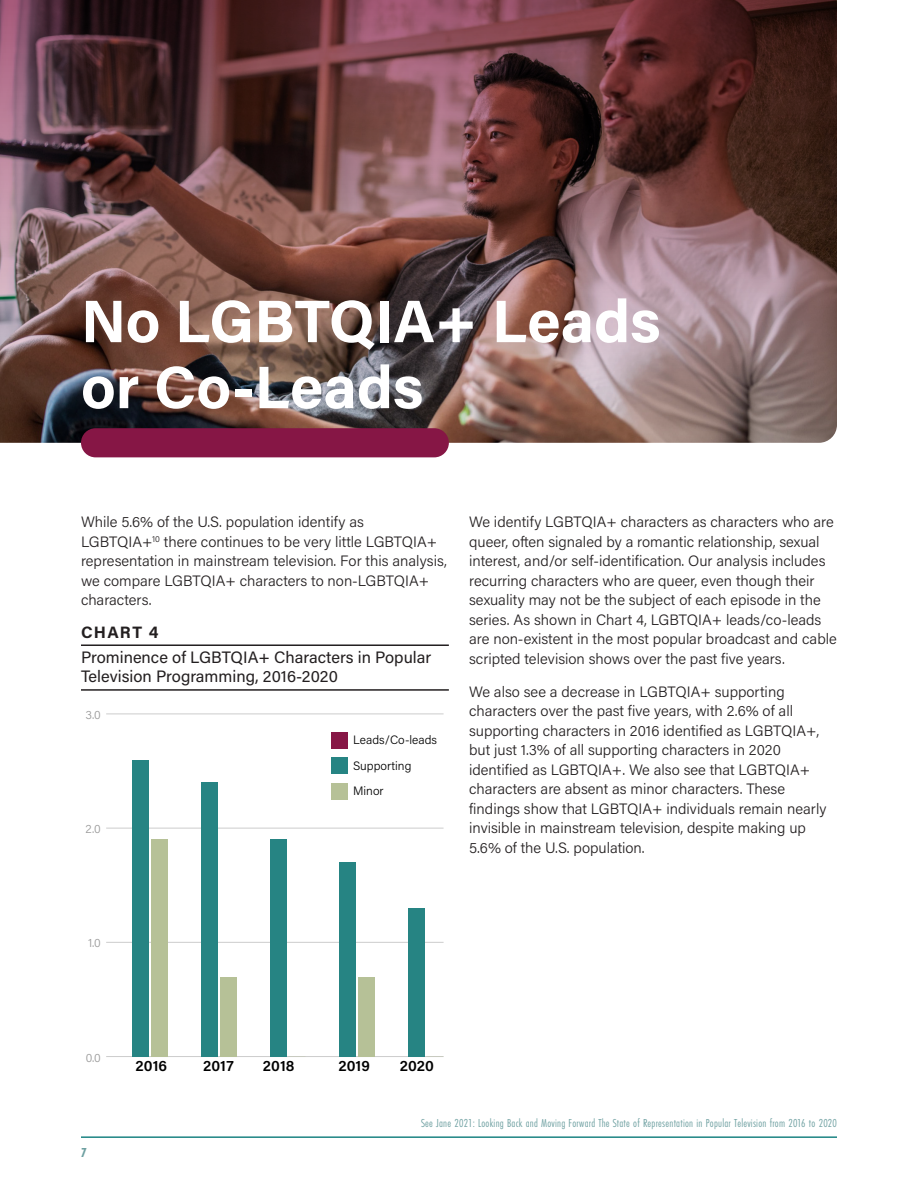
<style>
.page{position:relative;width:918px;height:1188px;background:#fff}
.page>*{position:absolute;margin:0;border:0;box-sizing:border-box;transform-origin:0 0}
.t1{font:700 60px/66px "Acumin Pro";color:#fff}
.t2{font:16.5px/18.9px "Acumin Pro";color:#231f20}
.t3{font:700 16.5px "Acumin Pro";letter-spacing:.075em;color:#231f20}
.t4{font:600 15.15px "Acumin Pro";letter-spacing:.005em;color:#000}
.Body_copy{font:300 15px/19.5px "Acumin Pro";color:#231f20}
.t5{font:700 13.5px "Futura PT Cond";color:#6ea0a1}
.t6{font:300 12.15px/25.8px "Acumin Pro";color:#000}
.t7{font:300 12.15px "Acumin Pro";color:#999}
.t8{font:12px "Futura PT Cond";letter-spacing:.02em;color:#6ea0a1}
</style>
<div class="page">
<hr style="left:81px;top:1136px;width:756px;height:2px;background:#1c8483">
<img style="left:0;top:0;width:837px;height:443px">
<hr style="left:81px;top:644px;width:368px;height:2px;background:#231f20">
<hr style="left:81px;top:689px;width:368px;height:2px;background:#231f20">
<div style="left:81px;top:428px;width:368px;height:29px;background:#861645;border-radius:15px"></div>
<hr style="left:106px;top:1056px;width:338px;height:1px;background:#ccc">
<hr style="left:106px;top:942px;width:338px;height:1px;background:#ccc">
<hr style="left:106px;top:828px;width:338px;height:1px;background:#ccc">
<hr style="left:106px;top:714px;width:338px;height:1px;background:#ccc">
<div style="left:151px;top:840px;width:16px;height:217px;background:#b6c197"></div>
<div style="left:220px;top:977px;width:16px;height:80px;background:#b6c197"></div>
<div style="left:358px;top:977px;width:17px;height:80px;background:#b6c197"></div>
<div style="left:132px;top:760px;width:17px;height:297px;background:#268483"></div>
<div style="left:201px;top:782px;width:17px;height:275px;background:#268483"></div>
<div style="left:270px;top:840px;width:17px;height:217px;background:#268483"></div>
<div style="left:340px;top:862px;width:16px;height:195px;background:#268483"></div>
<div style="left:409px;top:908px;width:16px;height:149px;background:#268483"></div>
<div style="left:331px;top:732px;width:17px;height:16px;background:#871746"></div>
<div style="left:331px;top:757px;width:17px;height:17px;background:#268483"></div>
<div style="left:331px;top:783px;width:17px;height:16px;background:#b6c197"></div>
<p class="t1" style="left:81px;top:286px;width:581px">No LGBTQIA+ Leads or Co-Leads</p>
<p class="Body_copy" style="left:81px;top:512px;width:367px">While 5.6% of the U.S. population identify as<br>LGBTQIA+<sup>10</sup> there continues to be very little LGBTQIA+ representation in mainstream television. For this analysis, we compare LGBTQIA+ characters to non-LGBTQIA+ characters.</p>
<p class="t3" style="left:81px;top:620px;width:79px">CHART 4</p>
<p class="t2" style="left:81px;top:648px;width:352px">Prominence of LGBTQIA+ Characters in Popular<br>Television Programming, 2016-2020</p>
<p class="t7" style="left:86px;top:706px;width:17px">3.0</p>
<p class="t7" style="left:86px;top:821px;width:17px">2.0</p>
<p class="t6" style="left:353px;top:726px;width:85px">Leads/Co-leads<br>Supporting<br>Minor</p>
<p class="Body_copy" style="left:469px;top:512px;width:369px">We identify LGBTQIA+ characters as characters who are queer, often signaled by a romantic relationship, sexual interest, and/or self-identification. Our analysis includes recurring characters who are queer, even though their sexuality may not be the subject of each episode in the series. As shown in Chart 4, LGBTQIA+ leads/co-leads are non-existent in the most popular broadcast and cable scripted television shows over the past five years.</p>
<p class="Body_copy" style="left:469px;top:681px;width:359px">We also see a decrease in LGBTQIA+ supporting characters over the past five years, with 2.6% of all supporting characters in 2016 identified as LGBTQIA+, but just 1.3% of all supporting characters in 2020 identified as LGBTQIA+. We also see that LGBTQIA+ characters are absent as minor characters. These findings show that LGBTQIA+ individuals remain nearly invisible in mainstream television, despite making up 5.6% of the U.S. population.</p>
<p class="t7" style="left:88px;top:935px;width:14px">1.0</p>
<p class="t7" style="left:86px;top:1049px;width:16px">0.0</p>
<p class="t4" style="left:136px;top:1055px;width:33px">2016</p>
<p class="t4" style="left:203px;top:1055px;width:32px">2017</p>
<p class="t4" style="left:263px;top:1055px;width:33px">2018</p>
<p class="t4" style="left:338px;top:1055px;width:33px">2019</p>
<p class="t4" style="left:400px;top:1055px;width:36px">2020</p>
<p class="t5" style="left:81px;top:1144px;width:7px">7</p>
<p class="t8" style="left:421px;top:1116px;width:417px">See Jane 2021: Looking Back and Moving Forward The State of Representation in Popular Television from 2016 to 2020</p>
</div>
